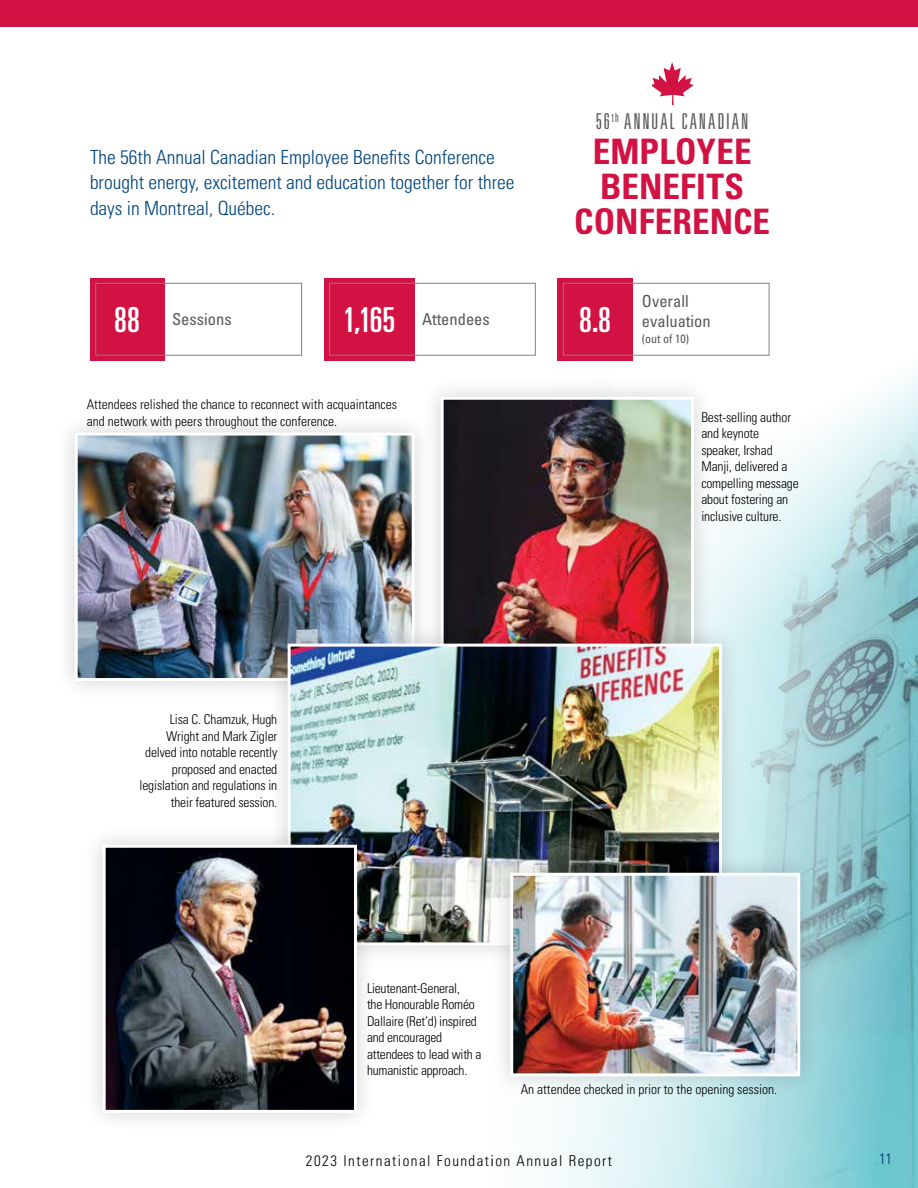
<style>
.page{position:relative;width:918px;height:1188px;background:#fff}
.page>*{position:absolute;margin:0;border:0;box-sizing:border-box;transform-origin:0 0}
.t1{font:700 condensed 35.1px/35.1px "Univers LT Pro";letter-spacing:.005em;color:#d11242;text-align:center}
.t2{font:34.5px "Univers LT Pro Ult Cond";color:#fff}
.t3{font:21.9px "Univers LT Pro Light Ult Cond";letter-spacing:.09em;color:#58595b}
.t4{font:300 condensed 19.5px/25.5px "Univers LT Pro";color:#00447c}
.t5{font:condensed 16.5px/19.5px "Univers LT Pro";color:#58595b}
.t6{font:300 condensed 15px "Univers LT Pro";letter-spacing:.1em;color:#000}
.t7{font:300 condensed 15px "Univers LT Pro";color:#00447c}
.t8{font:300 condensed 13.5px/16.5px "Univers LT Pro";letter-spacing:-.01em;color:#000}
.t9{font:condensed 12px "Univers LT Pro";color:#58595b}
.s1{font-family:"Univers LT Pro Ult Cond";font-stretch:normal;font-size:34.5px;color:#fff}
</style>
<div class="page">
<div style="left:0;top:0;width:918px;height:27px;background:#d11242"></div>
<img style="left:555px;top:357px;width:363px;height:831px">
<svg style="left:610px;top:357px;width:308px;height:303px"></svg>
<div style="left:90px;top:278px;width:74px;height:83px;background:#d11242"></div>
<div style="left:95px;top:283px;width:207px;height:73px;border:1px solid #808285"></div>
<div style="left:324px;top:278px;width:91px;height:83px;background:#d11242"></div>
<div style="left:329px;top:283px;width:207px;height:73px;border:1px solid #808285"></div>
<div style="left:558px;top:278px;width:75px;height:83px;background:#d11242"></div>
<div style="left:563px;top:283px;width:207px;height:73px;border:1px solid #808285"></div>
<div style="left:421px;top:377px;width:293px;height:318px;background:#000;opacity:.18"></div>
<img style="left:445px;top:401px;width:245px;height:223px">
<div style="left:441px;top:397px;width:253px;height:278px;border:3px solid #fff"></div>
<div style="left:55px;top:413px;width:379px;height:288px;background:#f8f8f8"></div>
<img style="left:79px;top:437px;width:332px;height:240px">
<div style="left:75px;top:433px;width:340px;height:248px;border:3px solid #fff"></div>
<div style="left:268px;top:624px;width:474px;height:341px;background:#000;opacity:.18"></div>
<img style="left:292px;top:648px;width:426px;height:293px">
<div style="left:288px;top:644px;width:434px;height:301px;border:3px solid #fff"></div>
<div style="left:83px;top:825px;width:294px;height:307px;background:#000;opacity:.18"></div>
<img style="left:107px;top:849px;width:246px;height:260px">
<div style="left:103px;top:845px;width:254px;height:268px;border:3px solid #fff"></div>
<div style="left:491px;top:853px;width:329px;height:243px;background:#000;opacity:.18"></div>
<img style="left:514px;top:877px;width:282px;height:195px">
<div style="left:510px;top:873px;width:290px;height:203px;border:3px solid #fff"></div>
<svg style="left:652px;top:62px;width:42px;height:43px"></svg>
<h3 class="t4" style="left:90px;top:143px;width:426px">The 56th Annual Canadian Employee Benefits Conference brought energy, excitement and education together for three days in Montreal, Québec.</h3>
<h3 class="t3" style="left:596px;top:108px;width:154px">56<sup>th</sup> ANNUAL CANADIAN</h3>
<h1 class="t1" style="left:574px;top:134px;width:197px">EMPLOYEE<br>BENEFITS<br>CONFERENCE</h1>
<p class="t5" style="left:114px;top:309px;width:119px"><span class="s1">88</span> Sessions</p>
<p class="t5" style="left:343px;top:309px;width:148px"><span class="s1">1,165</span> Attendees</p>
<h2 class="t2" style="left:579px;top:296px;width:33px">8.8</h2>
<p class="t5" style="left:642px;top:291px;width:70px">Overall evaluation</p>
<p class="t9" style="left:642px;top:331px;width:49px">(out of 10)</p>
<p class="t8" style="left:87px;top:396px;width:312px">Attendees relished the chance to reconnect with acquaintances and network with peers throughout the conference.</p>
<p class="t8" style="left:701px;top:408px;width:99px">Best-selling author and keynote speaker, Irshad<br>Manji, delivered a compelling message about fostering an inclusive culture.</p>
<p class="t8" style="left:140px;top:710px;width:139px;text-align:right">Lisa C. Chamzuk, Hugh<br>Wright and Mark Zigler delved into notable recently proposed and enacted legislation and regulations in their featured session.</p>
<p class="t8" style="left:367px;top:979px;width:116px">Lieutenant-General,<br>the Honourable Roméo<br>Dallaire (Ret’d) inspired and encouraged attendees to lead with a humanistic approach.</p>
<p class="t8" style="left:521px;top:1080px;width:258px">An attendee checked in prior to the opening session.</p>
<p class="t6" style="left:306px;top:1151px;width:308px">2023 International Foundation Annual Report</p>
<p class="t7" style="left:879px;top:1149px;width:15px">11</p>
</div>
